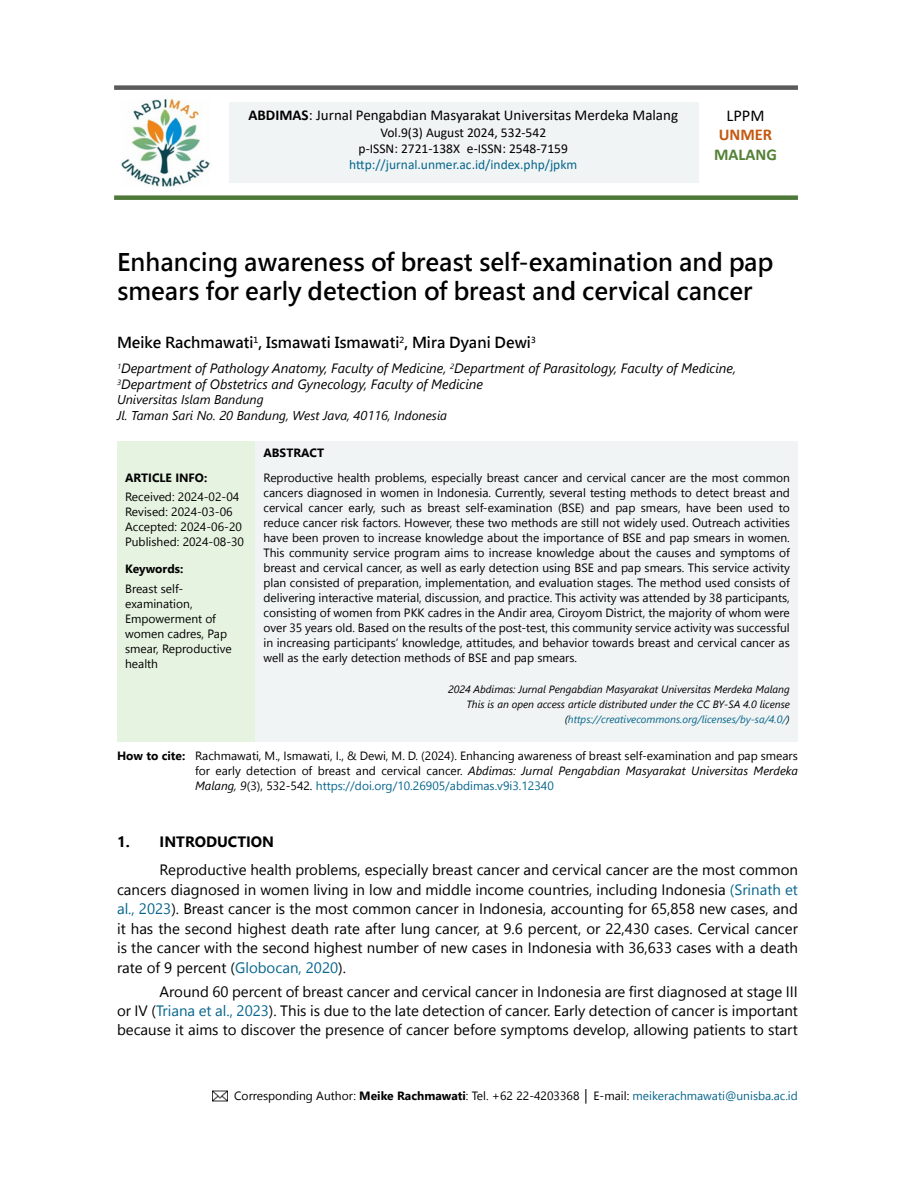
<style>
.page{position:relative;width:915px;height:1191px;background:#fff}
.page>*{position:absolute;margin:0;border:0;box-sizing:border-box;transform-origin:0 0}
.t1{font:700 24px/28.8px "Microsoft Jheng Hei";color:#000}
.t2{font:700 16.5px "Calibri";color:#538135}
.t3{font:700 16.5px "Calibri";color:#c45911}
.t4{font:16.5px "Calibri";color:#000}
.t5{font:15px/19.5px "Segoe UI";color:#000;text-align:justify}
.t6{font:15px "Calibri";color:#000}
.t7{font:700 15px "Microsoft Jheng Hei";color:#000}
.t8{font:700 15px "Segoe UI";color:#000}
.t9{font:italic 13.5px/16.2px "Segoe UI";color:#000}
.t10{font:13.5px/16.2px "Calibri";color:#000;text-align:center}
.t11{font:13.5px "Calibri";color:#07668d}
.t12{font:italic 12.75px/15.3px "Segoe UI";color:#000}
.t13{font:12px/15px "Segoe UI";color:#000}
.t14{font:700 12px "Segoe UI";color:#000}
.t15{font:italic 10.5px/15px "Segoe UI";color:#000;text-align:right}
.s1{font-weight:700}
.s2{color:#07668d}
.s3{font-style:italic}
.s4{font-family:"Arial"}
</style>
<div class="page">
<div style="left:229px;top:102px;width:469px;height:81px;background:#f0f4f4"></div>
<img style="left:121px;top:99px;width:89px;height:88px">
<div style="left:114px;top:85px;width:683px;height:5px;background:#5a5a5a"></div>
<div style="left:114px;top:195px;width:683px;height:5px;background:#4f7938"></div>
<div style="left:117px;top:441px;width:138px;height:300px;background:#e7f3e1"></div>
<div style="left:255px;top:441px;width:542px;height:300px;background:#f0f4f4"></div>
<img style="left:212px;top:1090px;width:15px;height:11px">
<p class="t6" style="left:248px;top:105px;width:431px"><span class="s1">ABDIMAS</span>: Jurnal Pengabdian Masyarakat Universitas Merdeka Malang</p>
<p class="t10" style="left:358px;top:124px;width:211px">Vol.9(3) August 2024, 532-542<br>p-ISSN: 2721-138X e-ISSN: 2548-7159</p>
<p class="t11" style="left:349px;top:155px;width:229px">http://jurnal.unmer.ac.id/index.php/jpkm</p>
<h2 class="t4" style="left:726px;top:104px;width:40px">LPPM</h2>
<h2 class="t3" style="left:718px;top:123px;width:55px">UNMER</h2>
<h2 class="t2" style="left:713px;top:143px;width:64px">MALANG</h2>
<h1 class="t1" style="left:117px;top:248px;width:657px">Enhancing awareness of breast self-examination and pap smears for early detection of breast and cervical cancer</h1>
<p class="t7" style="left:117px;top:333px;width:420px">Meike Rachmawati<sup>1</sup>, Ismawati Ismawati<sup>2</sup>, Mira Dyani Dewi<sup>3</sup></p>
<p class="t9" style="left:117px;top:359px;width:620px"><sup>1</sup>Department of Pathology Anatomy, Faculty of Medicine, <sup>2</sup>Department of Parasitology, Faculty of Medicine,<br><sup>3</sup>Department of Obstetrics and Gynecology, Faculty of Medicine</p>
<p class="t12" style="left:117px;top:391px;width:331px">Universitas Islam Bandung<br>Jl. Taman Sari No. 20 Bandung, West Java, 40116, Indonesia</p>
<p class="t14" style="left:263px;top:443px;width:62px">ABSTRACT</p>
<p class="t13" style="left:263px;top:469px;width:527px;text-align:justify">Reproductive health problems, especially breast cancer and cervical cancer are the most common cancers diagnosed in women in Indonesia. Currently, several testing methods to detect breast and cervical cancer early, such as breast self-examination (BSE) and pap smears, have been used to reduce cancer risk factors. However, these two methods are still not widely used. Outreach activities have been proven to increase knowledge about the importance of BSE and pap smears in women.<br>This community service program aims to increase knowledge about the causes and symptoms of breast and cervical cancer, as well as early detection using BSE and pap smears. This service activity plan consisted of preparation, implementation, and evaluation stages. The method used consists of delivering interactive material, discussion, and practice. This activity was attended by 38 participants, consisting of women from PKK cadres in the Andir area, Ciroyom District, the majority of whom were over 35 years old. Based on the results of the post-test, this community service activity was successful in increasing participants’ knowledge, attitudes, and behavior towards breast and cervical cancer as well as the early detection methods of BSE and pap smears.</p>
<p class="t15" style="left:448px;top:681px;width:343px">2024 Abdimas: Jurnal Pengabdian Masyarakat Universitas Merdeka Malang<br>This is an open access article distributed under the CC BY-SA 4.0 license (<span class="s2">https://creativecommons.org/licenses/by-sa/4.0/</span>)</p>
<p class="t13" style="left:195px;top:747px;width:604px;line-height:15.5px;text-align:justify;text-indent:-78px"><span class="s1">How to cite:</span> Rachmawati, M., Ismawati, I., &amp; Dewi, M. D. (2024). Enhancing awareness of breast self-examination and pap smears for early detection of breast and cervical cancer. <span class="s3">Abdimas: Jurnal Pengabdian Masyarakat Universitas Merdeka Malang, 9</span>(3), 532-542. <span class="s2">https://doi.org/10.26905/abdimas.v9i3.12340</span></p>
<p class="t14" style="left:125px;top:467px;width:84px">ARTICLE INFO:</p>
<p class="t13" style="left:125px;top:489px;width:120px">Received: 2024-02-04<br>Revised: 2024-03-06<br>Accepted: 2024-06-20<br>Published: 2024-08-30</p>
<p class="t14" style="left:125px;top:558px;width:60px">Keywords:</p>
<p class="t13" style="left:125px;top:581px;width:108px">Breast self&shy;examination,<br>Empowerment of women cadres, Pap smear, Reproductive health</p>
<p class="t8" style="left:117px;top:829px;width:158px">1. INTRODUCTION</p>
<p class="t5" style="left:117px;top:860px;width:682px;text-indent:43px">Reproductive health problems, especially breast cancer and cervical cancer are the most common cancers diagnosed in women living in low and middle income countries, including Indonesia <span class="s2">(Srinath et al., 2023</span>). Breast cancer is the most common cancer in Indonesia, accounting for 65,858 new cases, and it has the second highest death rate after lung cancer, at 9.6 percent, or 22,430 cases. Cervical cancer is the cancer with the second highest number of new cases in Indonesia with 36,633 cases with a death rate of 9 percent (<span class="s2">Globocan, 2020</span>).</p>
<p class="t5" style="left:117px;top:981px;width:682px;text-indent:43px">Around 60 percent of breast cancer and cervical cancer in Indonesia are first diagnosed at stage III or IV (<span class="s2">Triana et al., 2023</span>). This is due to the late detection of cancer. Early detection of cancer is important because it aims to discover the presence of cancer before symptoms develop, allowing patients to start</p>
<p class="t13" style="left:234px;top:1088px;width:565px">Corresponding Author: <span class="s1">Meike Rachmawati</span>: Tel. +62 22-4203368 <span class="s4">│</span> E-mail: <span class="s2">meikerachmawati@unisba.ac.id</span></p>
</div>
